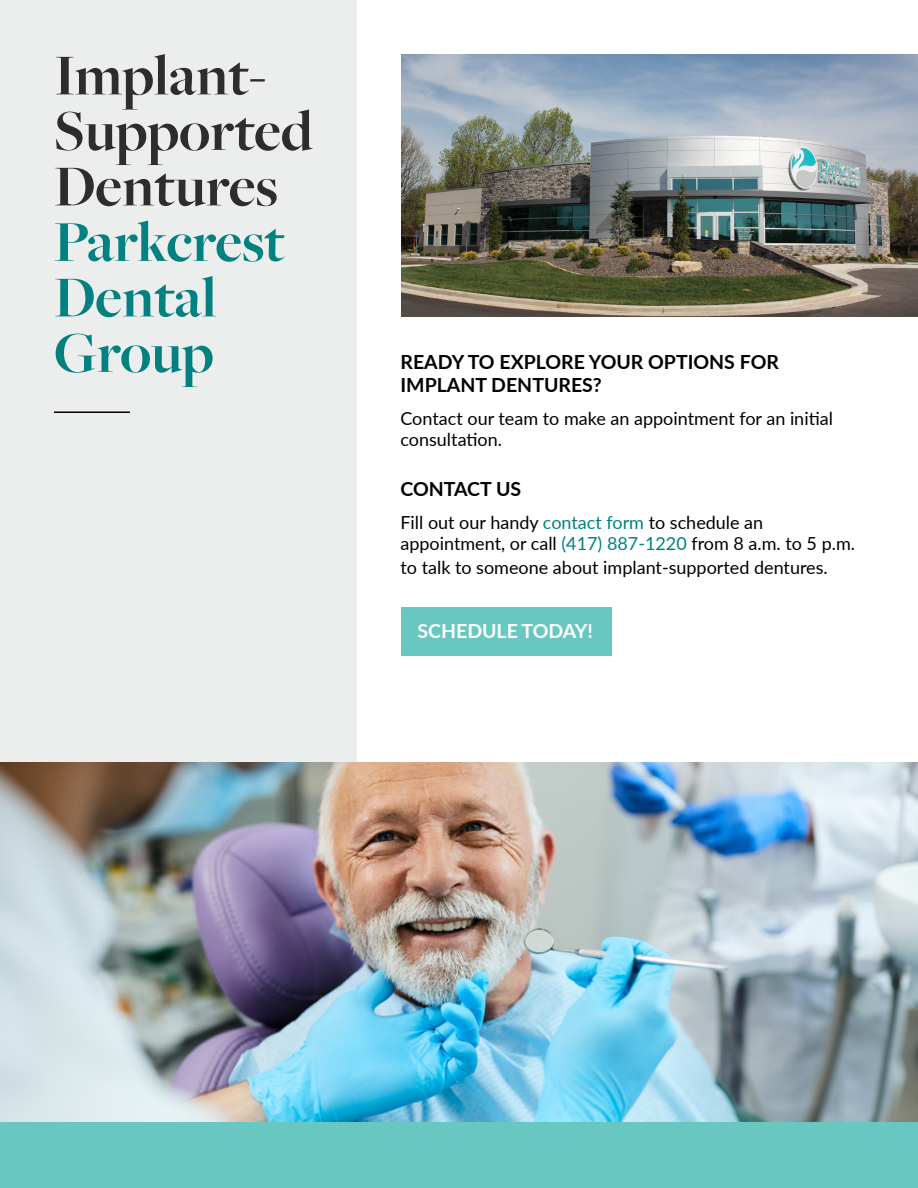
<style>
.page{position:relative;width:918px;height:1188px;background:#fff}
.page>*{position:absolute;margin:0;border:0;box-sizing:border-box;transform-origin:0 0}
.t1{font:700 60px/55.5px "Freight Big Pro";color:#2d2d2c}
.t2{font:700 60px/55.5px "Freight Big Pro";color:#028180}
.t3{font:700 19.5px/23.4px "Lato";color:#000}
.t4{font:700 19.5px "Lato";color:#fff}
.t5{font:18px/21.6px "Lato";color:#000}
.s1{color:#028180}
</style>
<div class="page">
<div style="left:0;top:0;width:357px;height:1188px;background:#eceded"></div>
<hr style="left:54px;top:411px;width:76px;height:2px;background:#000">
<div style="left:401px;top:607px;width:210px;height:49px;background:#69c7c1"></div>
<img style="left:402px;top:54px;width:516px;height:262px">
<div style="left:0;top:1118px;width:918px;height:70px;background:#69c7c1"></div>
<img style="left:0;top:762px;width:918px;height:360px">
<h1 class="t1" style="left:54px;top:46px;width:260px">Implant-<br>Supported<br>Dentures</h1>
<h1 class="t2" style="left:54px;top:213px;width:232px">Parkcrest<br>Dental<br>Group</h1>
<p class="t3" style="left:400px;top:349px;width:380px">READY TO EXPLORE YOUR OPTIONS FOR<br>IMPLANT DENTURES?</p>
<p class="t5" style="left:400px;top:407px;width:434px">Contact our team to make an appointment for an initial consultation.</p>
<p class="t3" style="left:400px;top:477px;width:122px">CONTACT US</p>
<p class="t5" style="left:400px;top:511px;width:456px">Fill out our handy <span class="s1">contact form</span> to schedule an appointment, or call <span class="s1">(417) 887-1220</span> from 8 a.m. to 5 p.m.</p>
<p class="t5" style="left:400px;top:556px;width:429px">to talk to someone about implant-supported dentures.</p>
<p class="t4" style="left:418px;top:616px;width:177px">SCHEDULE TODAY!</p>
</div>
